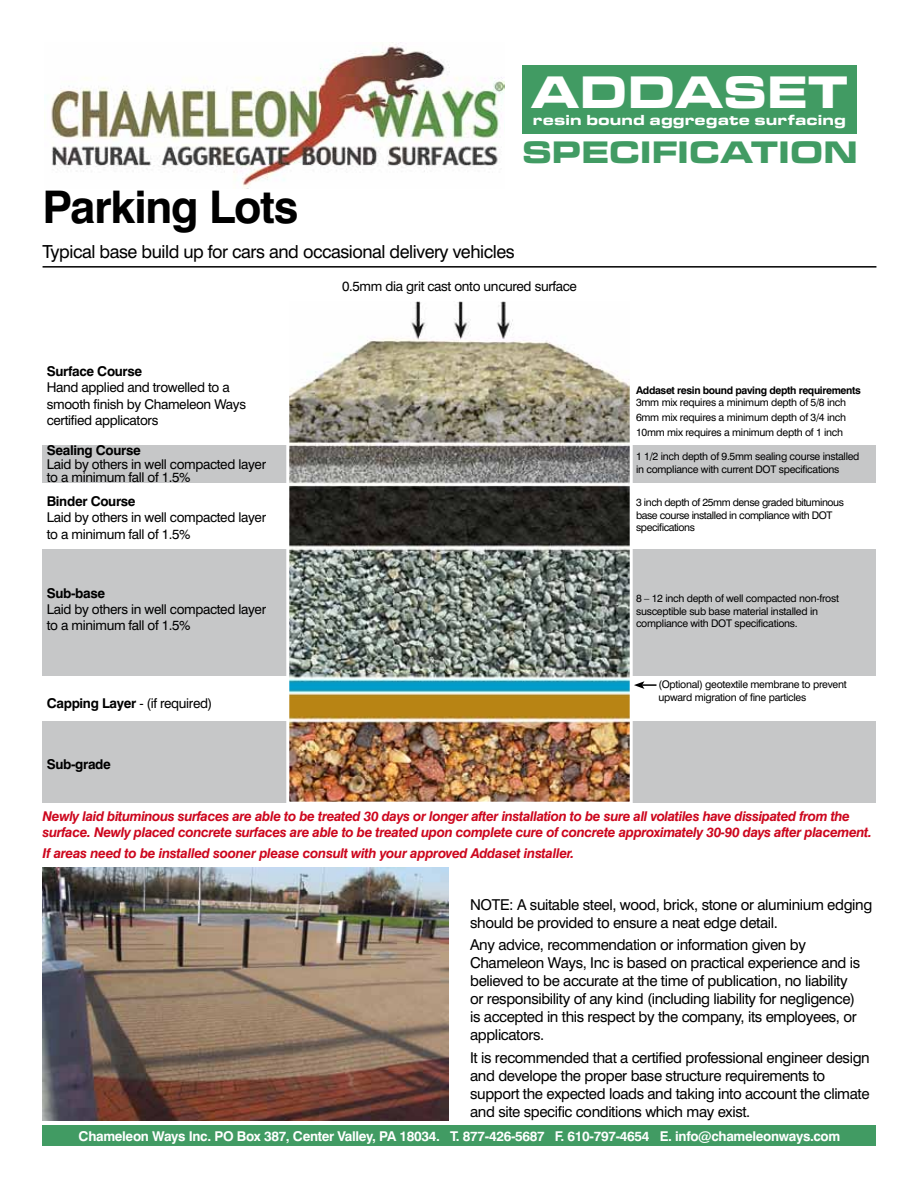
<style>
.page{position:relative;width:919px;height:1188px;background:#fff}
.page>*{position:absolute;margin:0;border:0;box-sizing:border-box;transform-origin:0 0}
.t1{font:47.25px "Microgramma D Bold Exte";letter-spacing:.05em;color:#fff}
.t2{font:700 45px "Swiss 721 BT";letter-spacing:-.025em;color:#000}
.t3{font:32.25px "Microgramma D Bold Exte";letter-spacing:.05em;color:#419b63}
.t4{font:18px "Swiss 721 BT";letter-spacing:-.025em;color:#000}
.t5{font:15.15px "Microgramma D Bold Exte";letter-spacing:.05em;color:#fff}
.t6{font:15px/18px "Swiss 721 BT";letter-spacing:-.025em;color:#000}
.t7{font:italic 700 13.5px/16.2px "Swiss 721 BT";letter-spacing:-.03em;color:#cd071e}
.t8{font:13.5px/16.2px "Swiss 721 BT";letter-spacing:-.025em;color:#000}
.t9{font:700 13.5px "Swiss 721 BT";letter-spacing:-.025em;color:#fff}
.t10{font:700 13.5px "Swiss 721 BT";letter-spacing:-.025em;color:#000}
.t11{font:10.5px/12.6px "Swiss 721 BT";letter-spacing:-.025em;color:#000}
.t12{font:700 10.5px "Swiss 721 BT";letter-spacing:-.035em;color:#000}
.s1{font-weight:700}
</style>
<div class="page">
<img style="left:51px;top:43px;width:453px;height:144px">
<div style="left:522px;top:66px;width:334px;height:68px;background:#419b63"></div>
<div style="left:43px;top:1125px;width:833px;height:21px;background:#419b63"></div>
<div style="left:43px;top:721px;width:833px;height:81px;background:#c6c7c8"></div>
<div style="left:43px;top:549px;width:833px;height:127px;background:#c6c7c8"></div>
<div style="left:43px;top:445px;width:833px;height:37px;background:#c6c7c8"></div>
<img style="left:43px;top:867px;width:406px;height:254px">
<img style="left:285px;top:301px;width:349px;height:502px">
<hr style="left:43px;top:266px;width:833px;height:2px;background:#000">
<svg style="left:634px;top:681px;width:22px;height:8px"></svg>
<h1 class="t1" style="left:532px;top:60px;width:316px">ADDASET</h1>
<p class="t5" style="left:533px;top:110px;width:314px">resin bound aggregate surfacing</p>
<h3 class="t3" style="left:523px;top:131px;width:335px">SPECIFICATION</h3>
<h2 class="t2" style="left:43px;top:180px;width:257px">Parking Lots</h2>
<p class="t4" style="left:43px;top:240px;width:473px">Typical base build up for cars and occasional delivery vehicles</p>
<p class="t8" style="left:342px;top:278px;width:236px">0.5mm dia grit cast onto uncured surface</p>
<p class="t10" style="left:47px;top:363px;width:97px">Surface Course</p>
<p class="t8" style="left:47px;top:379px;width:201px">Hand applied and trowelled to a smooth finish by Chameleon Ways certified applicators</p>
<p class="t10" style="left:47px;top:442px;width:95px">Sealing Course</p>
<p class="t8" style="left:47px;top:457px;width:221px;line-height:13.5px">Laid by others in well compacted layer to a minimum fall of 1.5%</p>
<p class="t10" style="left:47px;top:493px;width:90px">Binder Course</p>
<p class="t8" style="left:47px;top:509px;width:221px">Laid by others in well compacted layer to a minimum fall of 1.5%</p>
<p class="t10" style="left:47px;top:585px;width:60px">Sub-base</p>
<p class="t8" style="left:47px;top:601px;width:221px">Laid by others in well compacted layer to a minimum fall of 1.5%</p>
<p class="t8" style="left:47px;top:695px;width:167px"><span class="s1">Capping Layer</span> - (if required)</p>
<p class="t10" style="left:47px;top:756px;width:66px">Sub-grade</p>
<p class="t12" style="left:636px;top:383px;width:226px">Addaset resin bound paving depth requirements</p>
<p class="t11" style="left:636px;top:395px;width:211px;line-height:14.7px;text-align:justify">3mm mix requires a minimum depth of 5/8 inch 6mm mix requires a minimum depth of 3/4 inch 10mm mix requires a minimum depth of 1 inch</p>
<p class="t11" style="left:636px;top:450px;width:225px">1 1/2 inch depth of 9.5mm sealing course installed in compliance with current DOT specifications</p>
<p class="t11" style="left:636px;top:496px;width:209px">3 inch depth of 25mm dense graded bituminous base course installed in compliance with DOT specifications</p>
<p class="t11" style="left:636px;top:592px;width:204px">8 – 12 inch depth of well compacted non-frost susceptible sub base material installed in compliance with DOT specifications.</p>
<p class="t11" style="left:658px;top:678px;width:190px">(Optional) geotextile membrane to prevent upward migration of fine particles</p>
<p class="t7" style="left:43px;top:808px;width:830px">Newly laid bituminous surfaces are able to be treated 30 days or longer after installation to be sure all volatiles have dissipated from the surface. Newly placed concrete surfaces are able to be treated upon complete cure of concrete approximately 30-90 days after placement.</p>
<p class="t7" style="left:43px;top:845px;width:533px">If areas need to be installed sooner please consult with your approved Addaset installer.</p>
<p class="t6" style="left:470px;top:896px;width:403px">NOTE: A suitable steel, wood, brick, stone or aluminium edging should be provided to ensure a neat edge detail.</p>
<p class="t6" style="left:470px;top:936px;width:391px">Any advice, recommendation or information given by Chameleon Ways, Inc is based on practical experience and is believed to be accurate at the time of publication, no liability or responsibility of any kind (including liability for negligence) is accepted in this respect by the company, its employees, or applicators.</p>
<p class="t6" style="left:470px;top:1048px;width:401px">It is recommended that a certified professional engineer design and develope the proper base structure requirements to support the expected loads and taking into account the climate and site specific conditions which may exist.</p>
<p class="t9" style="left:79px;top:1128px;width:763px">Chameleon Ways Inc. PO Box 387, Center Valley, PA 18034. T. 877-426-5687 F. 610-797-4654 E. info@chameleonways.com</p>
</div>
